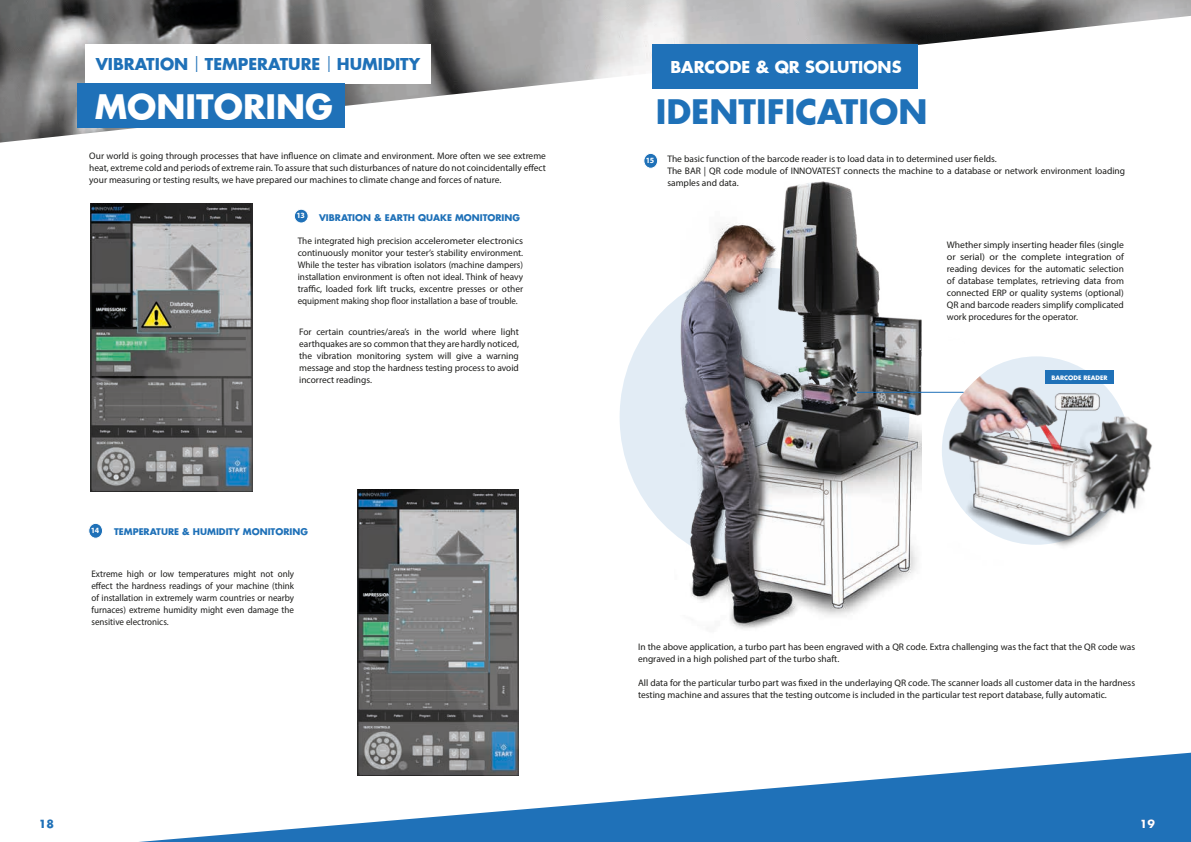
<style>
.page{position:relative;width:1191px;height:842px;background:#fff}
.page>*{position:absolute;margin:0;border:0;box-sizing:border-box;transform-origin:0 0}
.t1{font:700 33px "Futura";color:#1f71b8}
.t2{font:700 33px "Futura";color:#fff}
.t3{font:700 16px "Futura";color:#1f71b8}
.t4{font:700 16px "Futura";color:#fff}
.t5{font:condensed 16px "Myriad Pro";color:#1f71b8}
.t6{font:700 11px "Futura";color:#1f71b8}
.t7{font:700 11px "Futura";color:#fff}
.t8{font:9.5px/12px "Myriad Pro";color:#1d1d1b;text-align:justify}
.t9{font:9.5px/12px "Myriad Pro";color:#1d1d1b;text-align:justify;scale:.95 1}
.t10{font:700 9px "Futura";color:#1f71b8}
.t11{font:700 8px "Myriad Pro";color:#fff}
.t12{font:700 6px "Futura";color:#fff}
</style>
<div class="page">
<img style="left:0;top:0;width:1191px;height:143px">
<div style="left:85px;top:44px;width:346px;height:40px;background:#fff"></div>
<div style="left:77px;top:83px;width:267px;height:44px;background:#1f71b8"></div>
<img style="left:921px;top:332px;width:231px;height:215px">
<svg style="left:139px;top:749px;width:1052px;height:93px;fill:#1f71b8"></svg>
<div style="left:595px;top:550px;width:43px;height:228px;background:#fff"></div>
<div style="left:619px;top:268px;width:290px;height:299px;background:#e2ecf5;border-radius:50%"></div>
<img style="left:646px;top:126px;width:275px;height:503px">
<div style="left:1045px;top:371px;width:68px;height:13px;background:#1f71b8"></div>
<svg style="left:928px;top:339px;width:66px;height:79px"></svg>
<hr style="left:857px;top:392px;width:106px;height:1px;background:#1f71b8">
<img style="left:357px;top:490px;width:161px;height:285px">
<img style="left:91px;top:204px;width:162px;height:288px">
<div style="left:294px;top:209px;width:14px;height:14px;background:#1f71b8;border-radius:50%"></div>
<div style="left:294px;top:209px;width:14px;height:14px;border:1px solid #fff;border-radius:50%"></div>
<div style="left:89px;top:523px;width:14px;height:15px;background:#1f71b8;border-radius:50%"></div>
<div style="left:89px;top:523px;width:14px;height:15px;border:1px solid #fff;border-radius:50%"></div>
<div style="left:645px;top:84px;width:162px;height:39px;background:#fff"></div>
<div style="left:652px;top:44px;width:265px;height:44px;background:#1f71b8"></div>
<div style="left:644px;top:153px;width:13px;height:15px;background:#1f71b8;border-radius:50%"></div>
<div style="left:643px;top:153px;width:15px;height:15px;border:1px solid #fff;border-radius:50%"></div>
<h2 class="t5" style="left:195px;top:53px;width:5px">|</h2>
<h2 class="t5" style="left:327px;top:53px;width:5px">|</h2>
<h2 class="t3" style="left:96px;top:53px;width:326px">VIBRATION TEMPERATURE HUMIDITY</h2>
<h1 class="t2" style="left:95px;top:84px;width:240px">MONITORING</h1>
<p class="t8" style="left:89px;top:149px;width:458px">Our world is going through processes that have influence on climate and environment. More often we see extreme heat, extreme cold and periods of extreme rain. To assure that such disturbances of nature do not coincidentally effect your measuring or testing results, we have prepared our machines to climate change and forces of nature.</p>
<p class="t11" style="left:296px;top:211px;width:10px">13</p>
<p class="t10" style="left:319px;top:211px;width:202px">VIBRATION &amp; EARTH QUAKE MONITORING</p>
<p class="t8" style="left:298px;top:234px;width:227px">The integrated high precision accelerometer electronics continuously monitor your tester’s stability environment.<br>While the tester has vibration isolators (machine dampers) installation environment is often not ideal. Think of heavy traffic, loaded fork lift trucks, excentre presses or other equipment making shop floor installation a base of trouble.</p>
<p class="t8" style="left:299px;top:326px;width:221px">For certain countries/area’s in the world where light earthquakes are so common that they are hardly noticed, the vibration monitoring system will give a warning message and stop the hardness testing process to avoid incorrect readings.</p>
<p class="t11" style="left:91px;top:525px;width:10px">14</p>
<p class="t10" style="left:114px;top:525px;width:195px">TEMPERATURE &amp; HUMIDITY MONITORING</p>
<p class="t9" style="left:91px;top:568px;width:215px">Extreme high or low temperatures might not only effect the hardness readings of your machine (think of installation in extremely warm countries or nearby furnaces) extreme humidity might even damage the sensitive electronics.</p>
<p class="t6" style="left:39px;top:816px;width:17px">18</p>
<h2 class="t4" style="left:670px;top:55px;width:233px">BARCODE &amp; QR SOLUTIONS</h2>
<h1 class="t1" style="left:656px;top:89px;width:273px">IDENTIFICATION</h1>
<p class="t11" style="left:646px;top:155px;width:10px">15</p>
<p class="t8" style="left:667px;top:153px;width:459px;text-align:left">The basic function of the barcode reader is to load data in to determined user fields.<br>The BAR | QR code module of INNOVATEST connects the machine to a database or network environment loading samples and data.</p>
<p class="t8" style="left:947px;top:238px;width:178px">Whether simply inserting header files (single or serial) or the complete integration of reading devices for the automatic selection of database templates, retrieving data from connected ERP or quality systems (optional)<br>QR and barcode readers simplify complicated work procedures for the operator.</p>
<p class="t12" style="left:1051px;top:373px;width:57px">BARCODE READER</p>
<p class="t8" style="left:638px;top:640px;width:498px">In the above application, a turbo part has been engraved with a QR code. Extra challenging was the fact that the QR code was engraved in a high polished part of the turbo shaft.</p>
<p class="t8" style="left:638px;top:676px;width:498px">All data for the particular turbo part was fixed in the underlaying QR code. The scanner loads all customer data in the hardness testing machine and assures that the testing outcome is included in the particular test report database, fully automatic.</p>
<p class="t7" style="left:1140px;top:816px;width:17px">19</p>
</div>
